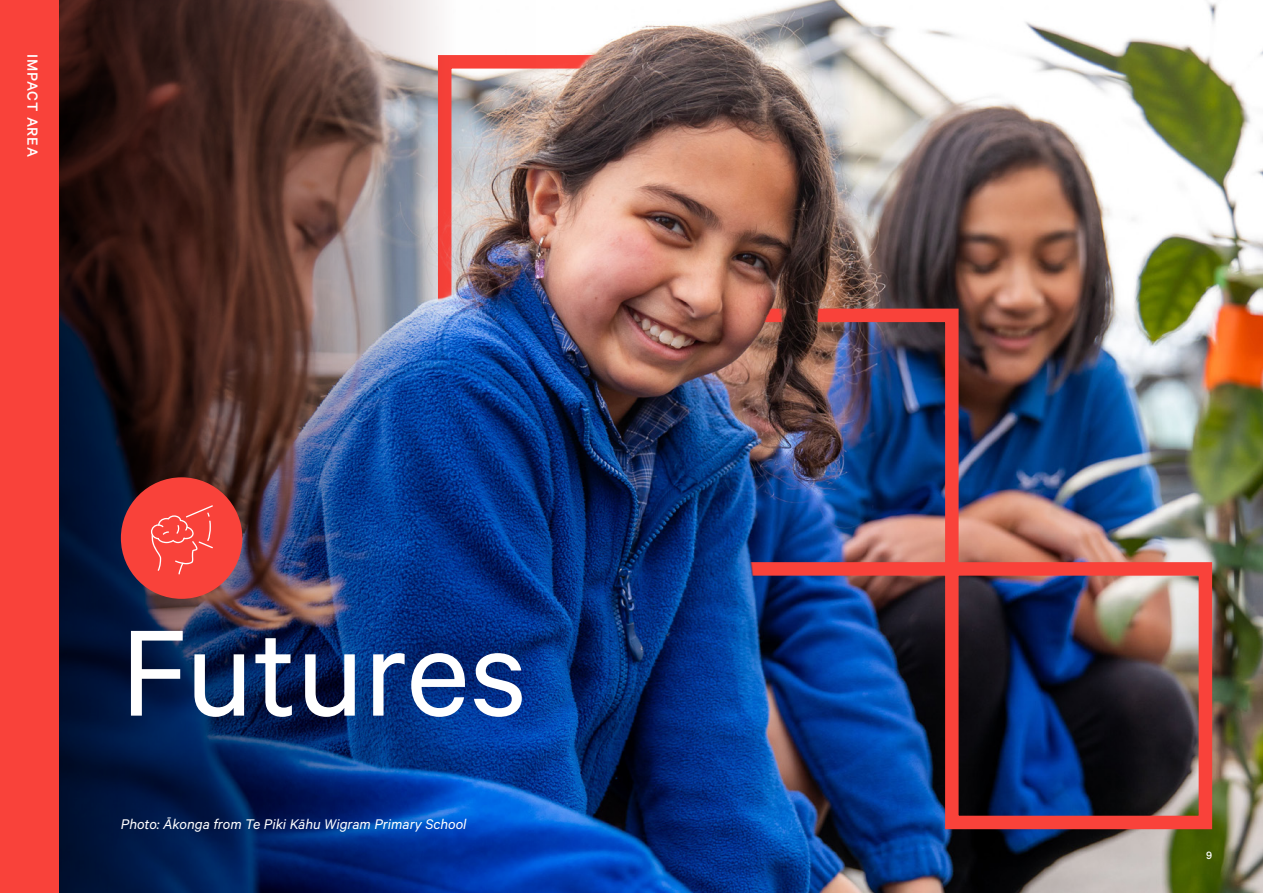
<style>
.page{position:relative;width:1263px;height:893px;background:#fff}
.page>*{position:absolute;margin:0;border:0;box-sizing:border-box;transform-origin:0 0}
.t1{font:138px "Calibre";color:#fff}
.t2{font:500 16.5px "Calibre";letter-spacing:.05em;color:#fff}
.t3{font:italic 15.75px "Calibre";color:#fff}
.t4{font:500 12px "Calibre";color:#fff}
</style>
<div class="page">
<img style="left:952px;top:2px;width:311px;height:891px">
<img style="left:952px;top:48px;width:267px;height:788px">
<img style="left:536px;top:0;width:416px;height:893px">
<img style="left:58px;top:0;width:478px;height:893px">
<div style="left:0;top:0;width:58px;height:893px;background:#f9423a"></div>
<div style="left:121px;top:477px;width:121px;height:122px;background:#f9423a;border-radius:50%"></div>
<svg style="left:151px;top:505px;width:62px;height:69px"></svg>
<p class="t2" style="left:42px;top:54px;width:104px;rotate:90deg">IMPACT AREA</p>
<h1 class="t1" style="left:121px;top:592px;width:407px">Futures</h1>
<p class="t3" style="left:121px;top:815px;width:347px">Photo: Ākonga from Te Piki Kāhu Wigram Primary School</p>
<p class="t4" style="left:1206px;top:849px;width:8px">9</p>
</div>
